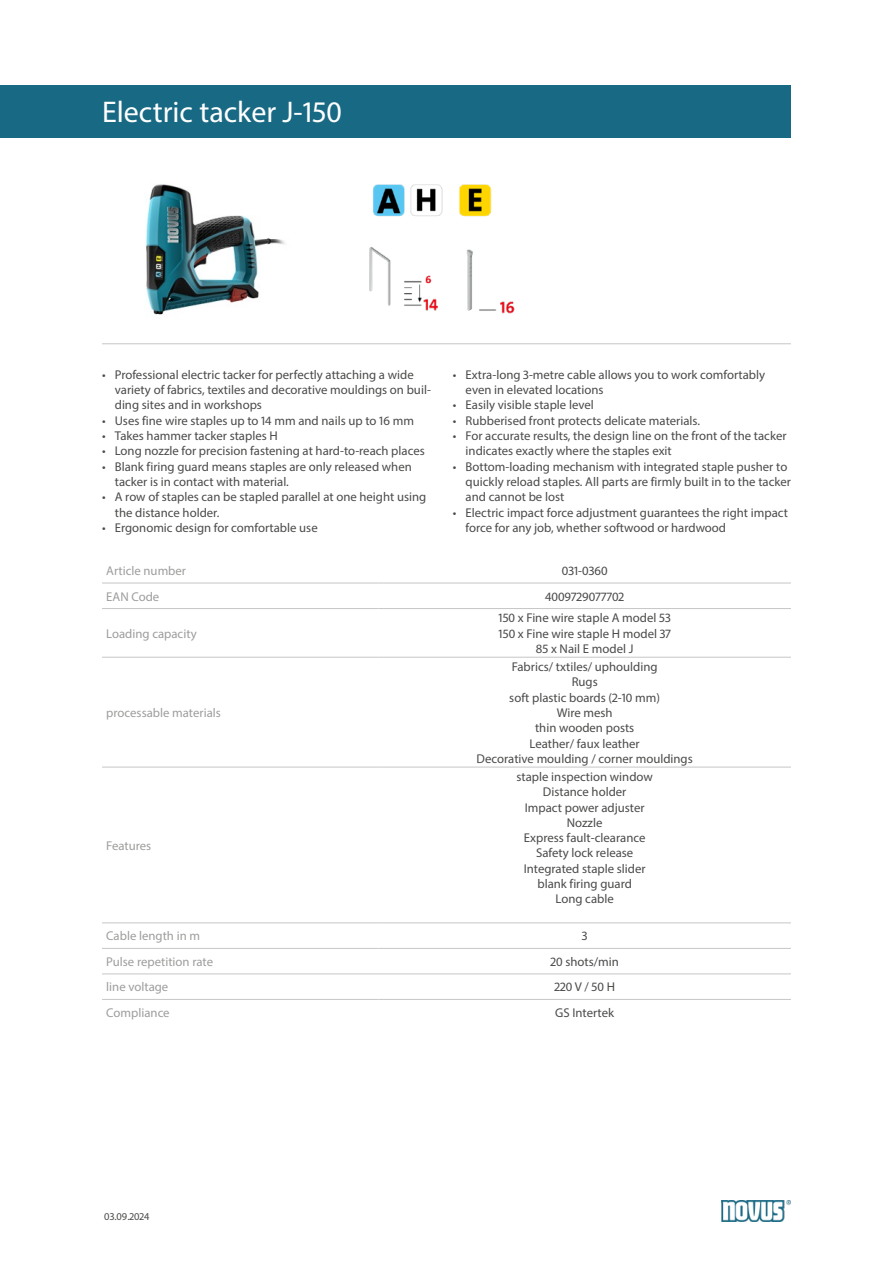
<style>
.page{position:relative;width:893px;height:1263px;background:#fff}
.page>*{position:absolute;margin:0;border:0;box-sizing:border-box;transform-origin:0 0}
.Produktname{font:30px "Myriad Pro";color:#fff}
.Produkttabelle_Zentr{font:12.75px/15.3px "Myriad Pro";color:#4a4a49}
.Produkttabelle_Links{font:12.75px "Myriad Pro";color:#9d9d9c}
.t1{font:10.5px "Myriad Pro";color:#4a4a49}
</style>
<div class="page">
<img style="left:145px;top:184px;width:140px;height:131px">
<img style="left:369px;top:184px;width:146px;height:130px">
<hr style="left:102px;top:343px;width:689px;height:1px;background:#c6c6c6">
<img style="left:721px;top:1200px;width:70px;height:21px">
<div style="left:0;top:85px;width:791px;height:53px;background:#186984"></div>
<hr style="left:102px;top:583px;width:276px;height:1px;background:#c6c6c6">
<hr style="left:378px;top:583px;width:413px;height:1px;background:#c6c6c6">
<hr style="left:102px;top:608px;width:276px;height:1px;background:#c6c6c6">
<hr style="left:378px;top:608px;width:413px;height:1px;background:#c6c6c6">
<hr style="left:102px;top:657px;width:276px;height:1px;background:#c6c6c6">
<hr style="left:378px;top:657px;width:413px;height:1px;background:#c6c6c6">
<hr style="left:102px;top:767px;width:276px;height:1px;background:#c6c6c6">
<hr style="left:378px;top:767px;width:413px;height:1px;background:#c6c6c6">
<hr style="left:102px;top:922px;width:276px;height:1px;background:#c6c6c6">
<hr style="left:378px;top:922px;width:413px;height:1px;background:#c6c6c6">
<hr style="left:102px;top:948px;width:276px;height:1px;background:#c6c6c6">
<hr style="left:378px;top:948px;width:413px;height:1px;background:#c6c6c6">
<hr style="left:102px;top:973px;width:276px;height:1px;background:#c6c6c6">
<hr style="left:378px;top:973px;width:413px;height:1px;background:#c6c6c6">
<hr style="left:102px;top:999px;width:276px;height:1px;background:#c6c6c6">
<hr style="left:378px;top:999px;width:413px;height:1px;background:#c6c6c6">
<p class="Produktname" style="left:102px;top:94px;width:241px">Electric tacker J-150</p>
<p class="Produkttabelle_Zentr" style="left:115px;top:367px;width:318px;text-indent:-13px">• Professional electric tacker for perfectly attaching a wide variety of fabrics, textiles and decorative mouldings on buil&shy;ding sites and in workshops</p>
<p class="Produkttabelle_Zentr" style="left:102px;top:413px;width:313px">• Uses fine wire staples up to 14 mm and nails up to 16 mm</p>
<p class="Produkttabelle_Zentr" style="left:102px;top:428px;width:177px">• Takes hammer tacker staples H</p>
<p class="Produkttabelle_Zentr" style="left:102px;top:443px;width:324px">• Long nozzle for precision fastening at hard-to-reach places</p>
<p class="Produkttabelle_Zentr" style="left:115px;top:458px;width:298px;text-indent:-13px">• Blank firing guard means staples are only released when tacker is in contact with material.</p>
<p class="Produkttabelle_Zentr" style="left:115px;top:489px;width:313px;text-indent:-13px">• A row of staples can be stapled parallel at one height using the distance holder.</p>
<p class="Produkttabelle_Zentr" style="left:102px;top:520px;width:217px">• Ergonomic design for comfortable use</p>
<p class="Produkttabelle_Zentr" style="left:466px;top:367px;width:301px;text-indent:-13px">• Extra-long 3-metre cable allows you to work comfortably even in elevated locations</p>
<p class="Produkttabelle_Zentr" style="left:453px;top:397px;width:142px">• Easily visible staple level</p>
<p class="Produkttabelle_Zentr" style="left:453px;top:413px;width:249px">• Rubberised front protects delicate materials.</p>
<p class="Produkttabelle_Zentr" style="left:466px;top:428px;width:322px;text-indent:-13px">• For accurate results, the design line on the front of the tacker indicates exactly where the staples exit</p>
<p class="Produkttabelle_Zentr" style="left:466px;top:458px;width:327px;text-indent:-13px">• Bottom-loading mechanism with integrated staple pusher to quickly reload staples. All parts are firmly built in to the tacker and cannot be lost</p>
<p class="Produkttabelle_Zentr" style="left:466px;top:504px;width:324px;text-indent:-13px">• Electric impact force adjustment guarantees the right impact force for any job, whether softwood or hardwood</p>
<p class="Produkttabelle_Links" style="left:106px;top:563px;width:81px">Article number</p>
<p class="Produkttabelle_Zentr" style="left:562px;top:563px;width:47px">031-0360</p>
<p class="Produkttabelle_Links" style="left:106px;top:588px;width:55px">EAN Code</p>
<p class="Produkttabelle_Zentr" style="left:545px;top:588px;width:81px">4009729077702</p>
<p class="Produkttabelle_Links" style="left:106px;top:625px;width:92px">Loading capacity</p>
<p class="Produkttabelle_Zentr" style="left:499px;top:610px;width:174px">150 x Fine wire staple A model 53</p>
<p class="Produkttabelle_Zentr" style="left:499px;top:625px;width:174px">150 x Fine wire staple H model 37</p>
<p class="Produkttabelle_Zentr" style="left:536px;top:641px;width:99px">85 x Nail E model J</p>
<p class="Produkttabelle_Links" style="left:106px;top:705px;width:116px">processable materials</p>
<p class="Produkttabelle_Links" style="left:106px;top:838px;width:47px">Features</p>
<p class="Produkttabelle_Zentr" style="left:512px;top:659px;width:147px">Fabrics/ txtiles/ uphoulding</p>
<p class="Produkttabelle_Zentr" style="left:572px;top:674px;width:28px">Rugs</p>
<p class="Produkttabelle_Zentr" style="left:509px;top:689px;width:152px">soft plastic boards (2-10 mm)</p>
<p class="Produkttabelle_Zentr" style="left:557px;top:705px;width:57px">Wire mesh</p>
<p class="Produkttabelle_Zentr" style="left:535px;top:720px;width:101px">thin wooden posts</p>
<p class="Produkttabelle_Zentr" style="left:530px;top:735px;width:112px">Leather/ faux leather</p>
<p class="Produkttabelle_Zentr" style="left:477px;top:751px;width:218px">Decorative moulding / corner mouldings</p>
<p class="Produkttabelle_Zentr" style="left:516px;top:769px;width:138px">staple inspection window</p>
<p class="Produkttabelle_Zentr" style="left:543px;top:784px;width:85px">Distance holder</p>
<p class="Produkttabelle_Zentr" style="left:525px;top:799px;width:121px">Impact power adjuster</p>
<p class="Produkttabelle_Zentr" style="left:567px;top:815px;width:37px">Nozzle</p>
<p class="Produkttabelle_Zentr" style="left:524px;top:830px;width:123px">Express fault-clearance</p>
<p class="Produkttabelle_Zentr" style="left:536px;top:845px;width:99px">Safety lock release</p>
<p class="Produkttabelle_Zentr" style="left:524px;top:860px;width:123px">Integrated staple slider</p>
<p class="Produkttabelle_Zentr" style="left:537px;top:876px;width:96px">blank firing guard</p>
<p class="Produkttabelle_Zentr" style="left:556px;top:891px;width:60px">Long cable</p>
<p class="Produkttabelle_Links" style="left:106px;top:928px;width:95px">Cable length in m</p>
<p class="Produkttabelle_Zentr" style="left:582px;top:928px;width:7px">3</p>
<p class="Produkttabelle_Links" style="left:106px;top:954px;width:108px">Pulse repetition rate</p>
<p class="Produkttabelle_Zentr" style="left:550px;top:954px;width:70px">20 shots/min</p>
<p class="Produkttabelle_Links" style="left:106px;top:979px;width:64px">line voltage</p>
<p class="Produkttabelle_Zentr" style="left:554px;top:979px;width:62px">220 V / 50 H</p>
<p class="Produkttabelle_Links" style="left:106px;top:1005px;width:65px">Compliance</p>
<p class="Produkttabelle_Zentr" style="left:555px;top:1005px;width:60px">GS Intertek</p>
<p class="t1" style="left:104px;top:1210px;width:47px">03.09.2024</p>
</div>
